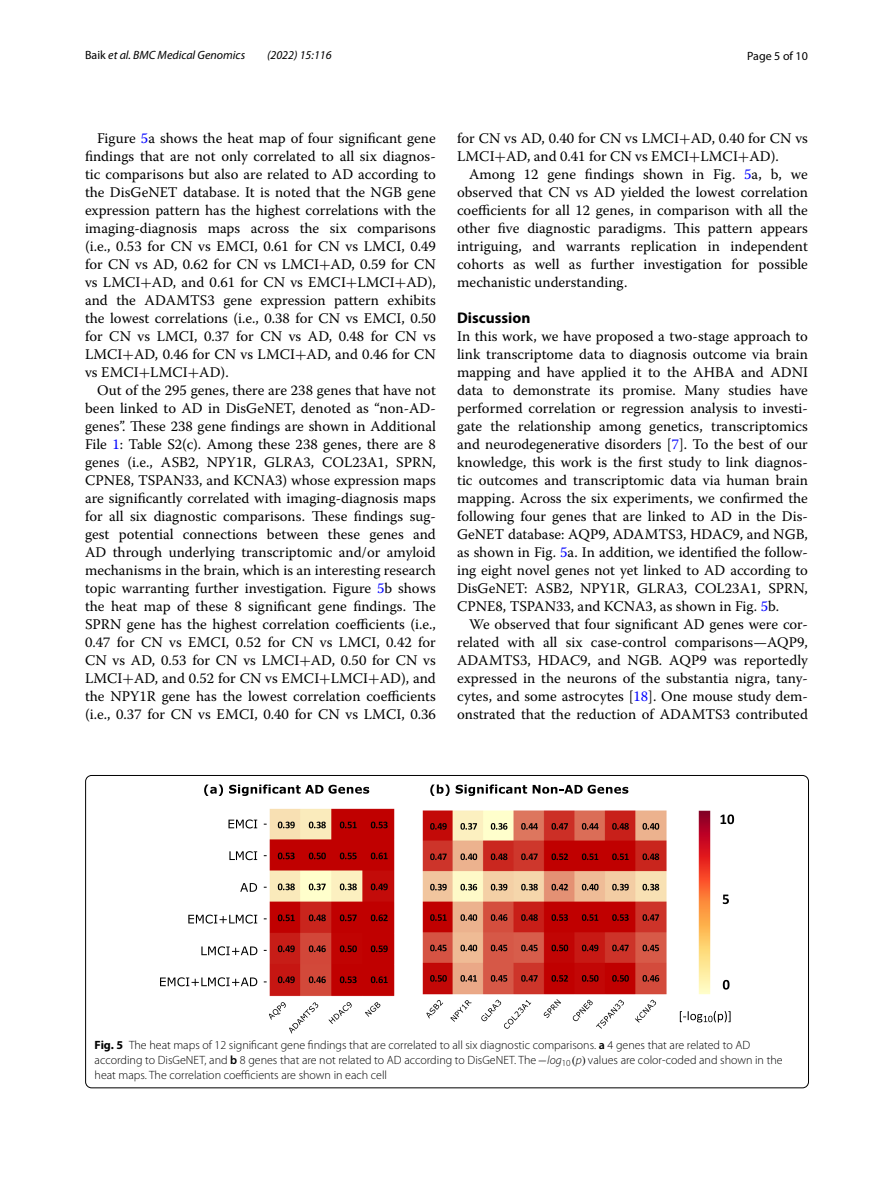
<style>
.page{position:relative;width:893px;height:1187px;background:#fff}
.page>*{position:absolute;margin:0;border:0;box-sizing:border-box;transform-origin:0 0}
.t1{font:700 15.45px "Myriad Pro";color:#000}
.t2{font:14.7px/18px "Warnock Pro";color:#000;text-align:justify}
.t3{font:300 12px/15px "Myriad Pro";color:#000}
.t4{font:italic 12px "Myriad Pro";color:#000}
.t5{font:12px "Myriad Pro";color:#000}
.s1{font-style:normal}
.s2{color:#00f}
.s3{font-family:"MTSY"}
.s4{font-weight:700}
.s5{font-weight:600}
.s6{font-family:"MTSYN5";font-weight:400}
.s7{font-family:"Myriad Pro Light It 4";font-weight:400}
.s8{font-family:"MTMI5";font-weight:400}
</style>
<div class="page">
<img style="left:270px;top:808px;width:441px;height:188px">
<svg style="left:160px;top:977px;width:97px;height:9px"></svg>
<svg style="left:240px;top:883px;width:17px;height:8px"></svg>
<svg style="left:229px;top:851px;width:28px;height:9px"></svg>
<svg style="left:228px;top:819px;width:29px;height:9px"></svg>
<svg style="left:188px;top:914px;width:69px;height:9px"></svg>
<svg style="left:328px;top:1002px;width:24px;height:21px"></svg>
<svg style="left:365px;top:1002px;width:15px;height:14px"></svg>
<svg style="left:204px;top:784px;width:165px;height:12px"></svg>
<svg style="left:269px;top:1002px;width:49px;height:31px"></svg>
<svg style="left:426px;top:1000px;width:17px;height:18px"></svg>
<svg style="left:450px;top:1000px;width:22px;height:21px"></svg>
<svg style="left:430px;top:784px;width:97px;height:12px"></svg>
<svg style="left:533px;top:784px;width:95px;height:9px"></svg>
<svg style="left:573px;top:999px;width:51px;height:29px"></svg>
<svg style="left:635px;top:999px;width:21px;height:23px"></svg>
<svg style="left:481px;top:999px;width:50px;height:29px"></svg>
<svg style="left:544px;top:999px;width:17px;height:18px"></svg>
<svg style="left:201px;top:946px;width:56px;height:9px"></svg>
<svg style="left:430px;top:823px;width:229px;height:6px"></svg>
<svg style="left:430px;top:853px;width:229px;height:7px"></svg>
<svg style="left:430px;top:883px;width:229px;height:7px"></svg>
<svg style="left:430px;top:914px;width:229px;height:6px"></svg>
<svg style="left:430px;top:944px;width:229px;height:7px"></svg>
<svg style="left:430px;top:974px;width:229px;height:7px"></svg>
<svg style="left:278px;top:821px;width:110px;height:7px"></svg>
<svg style="left:278px;top:852px;width:110px;height:7px"></svg>
<svg style="left:278px;top:883px;width:110px;height:7px"></svg>
<svg style="left:278px;top:914px;width:110px;height:7px"></svg>
<svg style="left:278px;top:945px;width:110px;height:7px"></svg>
<svg style="left:278px;top:976px;width:110px;height:7px"></svg>
<svg style="left:723px;top:979px;width:6px;height:10px"></svg>
<svg style="left:723px;top:894px;width:6px;height:10px"></svg>
<svg style="left:720px;top:814px;width:14px;height:10px"></svg>
<svg style="left:680px;top:1011px;width:51px;height:11px"></svg>
<p class="t4" style="left:85px;top:48px;width:162px"><span class="s1">Baik</span> et al. BMC Medical Genomics</p>
<p class="t4" style="left:267px;top:48px;width:66px">(2022) 15:116</p>
<p class="t5" style="left:747px;top:48px;width:62px">Page 5 of 10</p>
<p class="t2" style="left:85px;top:128px;width:352px;text-indent:12px">Figure <span class="s2">5</span>a shows the heat map of four significant gene findings that are not only correlated to all six diagnos&shy;tic comparisons but also are related to AD according to the DisGeNET database. It is noted that the NGB gene expression pattern has the highest correlations with the imaging-diagnosis maps across the six comparisons (i.e., 0.53 for CN vs EMCI, 0.61 for CN vs LMCI, 0.49 for CN vs AD, 0.62 for CN vs LMCI<span class="s3">+</span>AD, 0.59 for CN vs LMCI<span class="s3">+</span>AD, and 0.61 for CN vs EMCI<span class="s3">+</span>LMCI<span class="s3">+</span>AD), and the ADAMTS3 gene expression pattern exhibits the lowest correlations (i.e., 0.38 for CN vs EMCI, 0.50 for CN vs LMCI, 0.37 for CN vs AD, 0.48 for CN vs LMCI<span class="s3">+</span>AD, 0.46 for CN vs LMCI<span class="s3">+</span>AD, and 0.46 for CN vs EMCI<span class="s3">+</span>LMCI<span class="s3">+</span>AD).</p>
<p class="t2" style="left:85px;top:380px;width:352px;text-indent:12px">Out of the 295 genes, there are 238 genes that have not been linked to AD in DisGeNET, denoted as “non-AD&shy;genes”. These 238 gene findings are shown in Additional File <span class="s2">1</span>: Table S2(c). Among these 238 genes, there are 8 genes (i.e., ASB2, NPY1R, GLRA3, COL23A1, SPRN, CPNE8, TSPAN33, and KCNA3) whose expression maps are significantly correlated with imaging-diagnosis maps for all six diagnostic comparisons. These findings sug&shy;gest potential connections between these genes and AD through underlying transcriptomic and/or amyloid mechanisms in the brain, which is an interesting research topic warranting further investigation. Figure <span class="s2">5</span>b shows the heat map of these 8 significant gene findings. The SPRN gene has the highest correlation coefficients (i.e., 0.47 for CN vs EMCI, 0.52 for CN vs LMCI, 0.42 for CN vs AD, 0.53 for CN vs LMCI<span class="s3">+</span>AD, 0.50 for CN vs LMCI<span class="s3">+</span>AD, and 0.52 for CN vs EMCI<span class="s3">+</span>LMCI<span class="s3">+</span>AD), and the NPY1R gene has the lowest correlation coefficients (i.e., 0.37 for CN vs EMCI, 0.40 for CN vs LMCI, 0.36</p>
<p class="t2" style="left:457px;top:128px;width:352px">for CN vs AD, 0.40 for CN vs LMCI<span class="s3">+</span>AD, 0.40 for CN vs<br>LMCI<span class="s3">+</span>AD, and 0.41 for CN vs EMCI<span class="s3">+</span>LMCI<span class="s3">+</span>AD).</p>
<p class="t2" style="left:457px;top:164px;width:352px;text-indent:12px">Among 12 gene findings shown in Fig. <span class="s2">5</span>a, b, we observed that CN vs AD yielded the lowest correlation coefficients for all 12 genes, in comparison with all the other five diagnostic paradigms. This pattern appears intriguing, and warrants replication in independent cohorts as well as further investigation for possible mechanistic understanding.</p>
<p class="t1" style="left:457px;top:307px;width:75px">Discussion</p>
<p class="t2" style="left:457px;top:326px;width:352px">In this work, we have proposed a two-stage approach to link transcriptome data to diagnosis outcome via brain mapping and have applied it to the AHBA and ADNI data to demonstrate its promise. Many studies have performed correlation or regression analysis to investi&shy;gate the relationship among genetics, transcriptomics and neurodegenerative disorders [<span class="s2">7</span>]. To the best of our knowledge, this work is the first study to link diagnos&shy;tic outcomes and transcriptomic data via human brain mapping. Across the six experiments, we confirmed the following four genes that are linked to AD in the Dis-GeNET database: AQP9, ADAMTS3, HDAC9, and NGB, as shown in Fig. <span class="s2">5</span>a. In addition, we identified the follow&shy;ing eight novel genes not yet linked to AD according to DisGeNET: ASB2, NPY1R, GLRA3, COL23A1, SPRN, CPNE8, TSPAN33, and KCNA3, as shown in Fig. <span class="s2">5</span>b.</p>
<p class="t2" style="left:457px;top:614px;width:352px;text-indent:12px">We observed that four significant AD genes were cor&shy;related with all six case-control comparisons—AQP9, ADAMTS3, HDAC9, and NGB. AQP9 was reportedly expressed in the neurons of the substantia nigra, tany&shy;cytes, and some astrocytes [<span class="s2">18</span>]. One mouse study dem&shy;onstrated that the reduction of ADAMTS3 contributed</p>
<p class="t3" style="left:95px;top:1037px;width:690px"><span class="s4">Fig. 5</span> The heat maps of 12 significant gene findings that are correlated to all six diagnostic comparisons. <span class="s5">a</span> 4 genes that are related to AD according to DisGeNET, and <span class="s5">b</span> 8 genes that are not related to AD according to DisGeNET. The <span class="s6">−</span><span class="s7">log</span><sub>10</sub><span class="s8">(</span><span class="s7">p</span><span class="s8">)</span> values are color-coded and shown in the heat maps. The correlation coefficients are shown in each cell</p>
</div>
